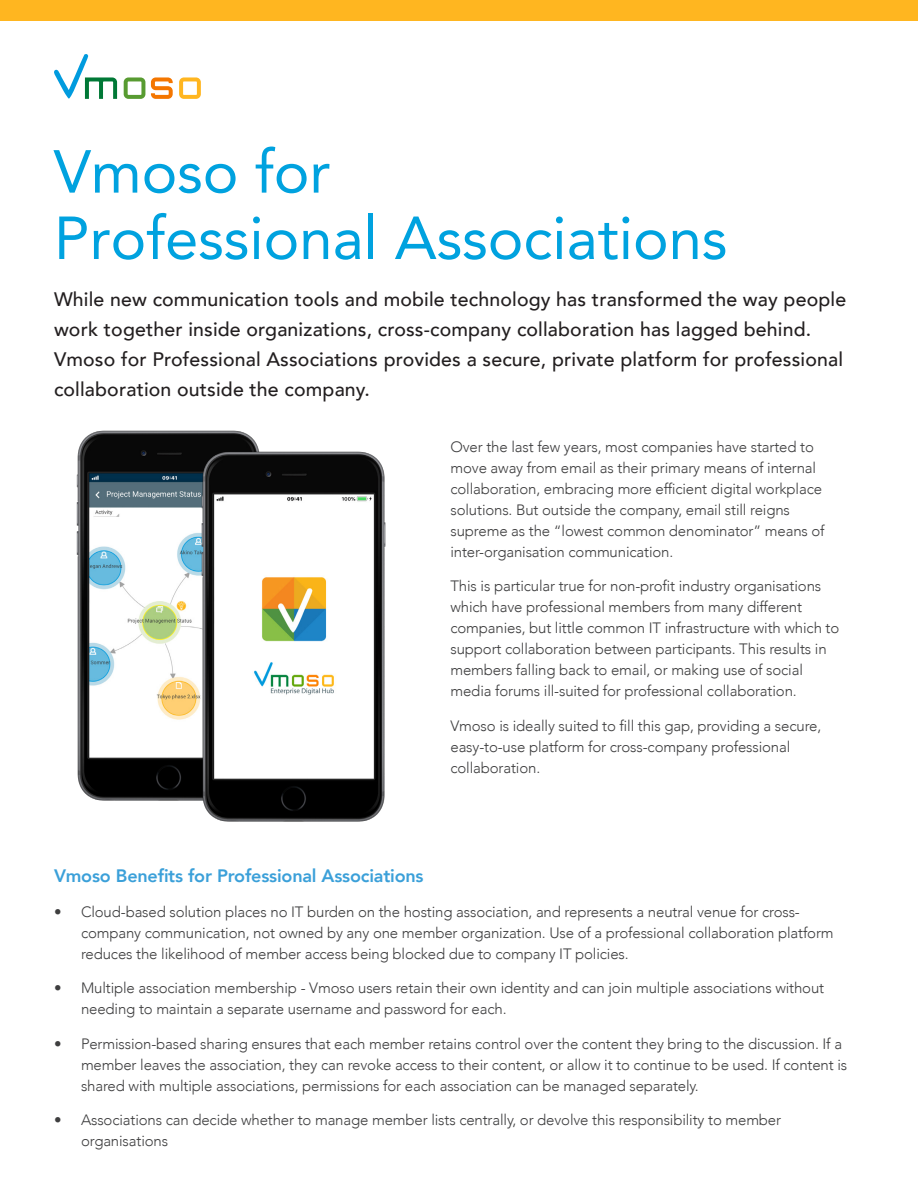
<style>
.page{position:relative;width:918px;height:1188px;background:#fff}
.page>*{position:absolute;margin:0;border:0;box-sizing:border-box;transform-origin:0 0}
.t1{font:60px "Avenir";color:#00a2df}
.Intro_Copy{font:500 19.5px/30px "Avenir";letter-spacing:.01em;color:#231f20}
.body{font:800 18px "Avenir";letter-spacing:-.01em;color:#3ba0d9}
.body-2{font:300 15px/21px "Avenir";letter-spacing:-.01em;color:#3e3e3f}
</style>
<div class="page">
<svg style="left:54px;top:54px;width:63px;height:45px"></svg>
<svg style="left:124px;top:77px;width:21px;height:22px"></svg>
<svg style="left:151px;top:77px;width:22px;height:22px"></svg>
<svg style="left:179px;top:77px;width:22px;height:22px"></svg>
<div style="left:0;top:0;width:918px;height:20px;background:#ffb620"></div>
<img style="left:76px;top:442px;width:6px;height:348px">
<img style="left:82px;top:430px;width:304px;height:392px">
<p class="t1" style="left:54px;top:124px;width:278px">Vmoso for</p>
<p class="t1" style="left:54px;top:190px;width:675px">Professional Associations</p>
<p class="Intro_Copy" style="left:54px;top:283px;width:794px">While new communication tools and mobile technology has transformed the way people work together inside organizations, cross-company collaboration has lagged behind.<br>Vmoso for Professional Associations provides a secure, private platform for professional collaboration outside the company.</p>
<p class="body-2" style="left:451px;top:436px;width:376px">Over the last few years, most companies have started to move away from email as their primary means of internal collaboration, embracing more efficient digital workplace solutions. But outside the company, email still reigns supreme as the “lowest common denominator” means of inter-organisation communication.</p>
<p class="body-2" style="left:451px;top:575px;width:390px">This is particular true for non-profit industry organisations which have professional members from many different companies, but little common IT infrastructure with which to support collaboration between participants. This results in members falling back to email, or making use of social media forums ill-suited for professional collaboration.</p>
<p class="body-2" style="left:451px;top:715px;width:372px">Vmoso is ideally suited to fill this gap, providing a secure, easy-to-use platform for cross-company professional collaboration.</p>
<p class="body" style="left:54px;top:862px;width:371px">Vmoso Benefits for Professional Associations</p>
<p class="body-2" style="left:81px;top:901px;width:754px;text-indent:-27px">• Cloud-based solution places no IT burden on the hosting association, and represents a neutral venue for cross&shy;company communication, not owned by any one member organization. Use of a professional collaboration platform reduces the likelihood of member access being blocked due to company IT policies.</p>
<p class="body-2" style="left:81px;top:977px;width:745px;text-indent:-27px">• Multiple association membership - Vmoso users retain their own identity and can join multiple associations without needing to maintain a separate username and password for each.</p>
<p class="body-2" style="left:81px;top:1033px;width:768px;text-indent:-27px">• Permission-based sharing ensures that each member retains control over the content they bring to the discussion. If a member leaves the association, they can revoke access to their content, or allow it to continue to be used. If content is shared with multiple associations, permissions for each association can be managed separately.</p>
<p class="body-2" style="left:81px;top:1109px;width:702px;text-indent:-27px">• Associations can decide whether to manage member lists centrally, or devolve this responsibility to member organisations</p>
</div>
